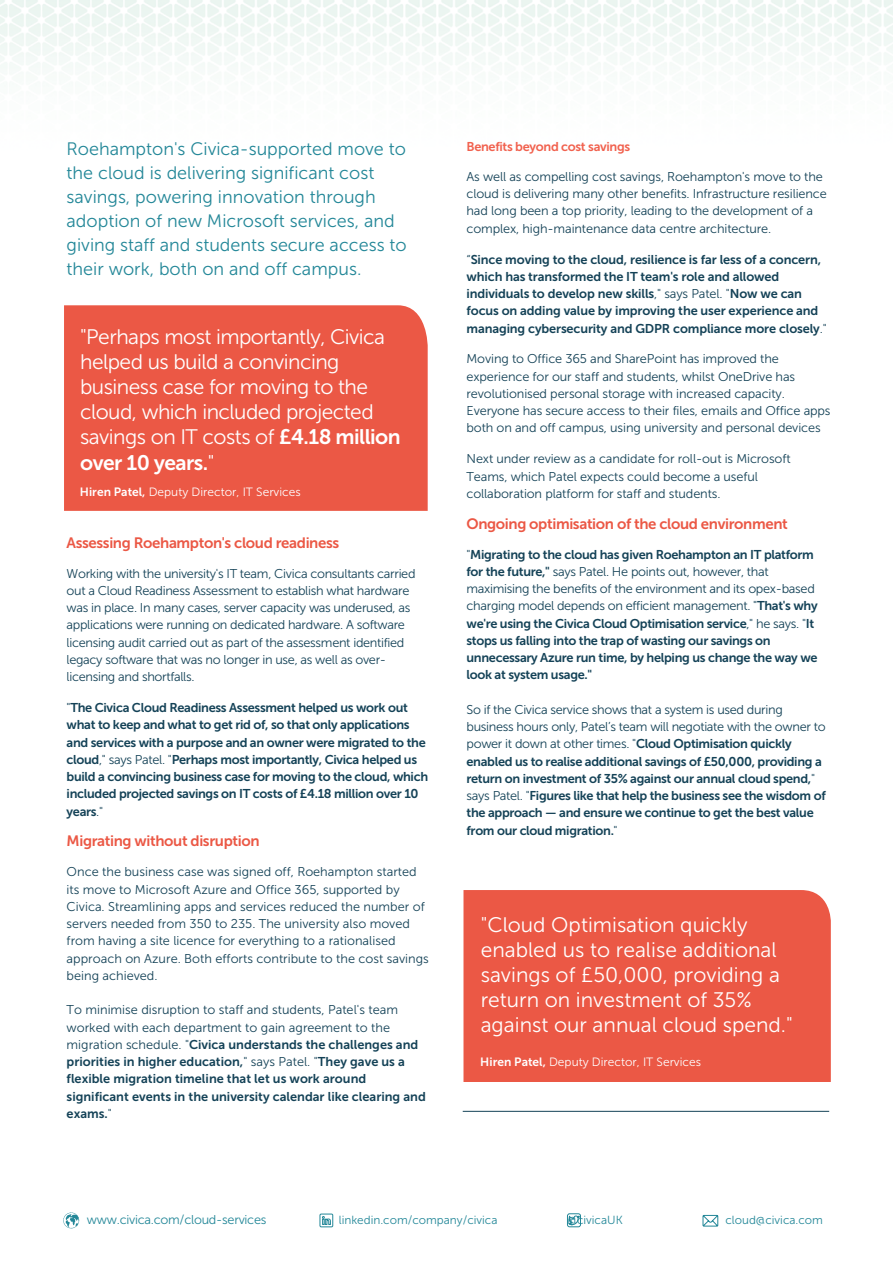
<style>
.page{position:relative;width:893px;height:1263px;background:#fff}
.page>*{position:absolute;margin:0;border:0;box-sizing:border-box;transform-origin:0 0}
.t1{font:21px/25.2px "Museo Sans 300";letter-spacing:-.025em;color:#fff}
.t2{font:21px/25.2px "Museo Sans 300";color:#fff}
.t3{font:21px "Museo Sans 700";letter-spacing:-.025em;color:#fff}
.t4{font:18px/24px "Museo Sans 300";color:#238798}
.t5{font:15px "Museo Sans 700";letter-spacing:-.025em;color:#eb5845}
.t6{font:12.75px/17.2px "Museo Sans 300";letter-spacing:-.01em;color:#144257}
.t7{font:12.75px/17.2px "Museo Sans 700";letter-spacing:-.025em;color:#144257}
.t8{font:12.75px/17.2px "Museo Sans 700";color:#144257}
.t9{font:12.75px "Museo Sans 300";letter-spacing:-.02em;color:#238798}
.t10{font:12.75px "Museo Sans 700";letter-spacing:-.025em;color:#f1614e}
.t11{font:12px "Museo Sans 300";color:#fff}
.t12{font:11.7px "Museo Sans 300";color:#238798}
.s1{font-family:"Museo Sans 700"}
.s2{font-family:"Museo Sans 300"}
</style>
<div class="page">
<div style="left:463px;top:890px;width:368px;height:192px;background:#eb5845"></div>
<hr style="left:463px;top:1111px;width:366px;height:1px;background:#144257">
<div style="left:320px;top:1214px;width:13px;height:13px;border:1px solid #238798"></div>
<svg style="left:322px;top:1216px;width:9px;height:9px"></svg>
<svg style="left:567px;top:1213px;width:14px;height:14px"></svg>
<svg style="left:63px;top:1212px;width:16px;height:17px"></svg>
<svg style="left:703px;top:1215px;width:15px;height:11px"></svg>
<div style="left:64px;top:305px;width:364px;height:206px;background:#eb5845"></div>
<p class="t4" style="left:67px;top:136px;width:342px">Roehampton's Civica-supported move to the cloud is delivering significant cost savings, powering innovation through adoption of new Microsoft services, and giving staff and students secure access to their work, both on and off campus.</p>
<h1 class="t1" style="left:80px;top:324px;width:322px">"Perhaps most importantly, Civica helped us build a convincing business case for moving to the cloud, which included projected savings on IT costs of <span class="s1">£4.18 million</span></h1>
<h1 class="t3" style="left:80px;top:451px;width:136px">over 10 years.<span class="s2">"</span></h1>
<p class="t11" style="left:80px;top:485px;width:222px"><span class="s1">Hiren Patel,</span> Deputy Director, IT Services</p>
<p class="t5" style="left:67px;top:534px;width:274px">Assessing Roehampton's cloud readiness</p>
<p class="t6" style="left:67px;top:565px;width:350px">Working with the university's IT team, Civica consultants carried out a Cloud Readiness Assessment to establish what hardware was in place. In many cases, server capacity was underused, as applications were running on dedicated hardware. A software licensing audit carried out as part of the assessment identified legacy software that was no longer in use, as well as over&shy;licensing and shortfalls.</p>
<p class="t7" style="left:67px;top:699px;width:363px"><span class="s2">"</span>The Civica Cloud Readiness Assessment helped us work out what to keep and what to get rid of, so that only applications and services with a purpose and an owner were migrated to the cloud<span class="s2">," says Patel. "</span>Perhaps most importantly, Civica helped us build a convincing business case for moving to the cloud, which included projected savings on IT costs of £4.18 million over 10 years<span class="s2">."</span></p>
<p class="t5" style="left:67px;top:833px;width:194px">Migrating without disruption</p>
<p class="t6" style="left:67px;top:863px;width:364px">Once the business case was signed off, Roehampton started its move to Microsoft Azure and Office 365, supported by Civica. Streamlining apps and services reduced the number of servers needed from 350 to 235. The university also moved from having a site licence for everything to a rationalised approach on Azure. Both efforts contribute to the cost savings being achieved.</p>
<p class="t6" style="left:67px;top:1001px;width:333px">To minimise disruption to staff and students, Patel's team worked with each department to gain agreement to the</p>
<p class="t8" style="left:67px;top:1036px;width:361px"><span class="s2">migration schedule. "</span>Civica understands the challenges and priorities in higher education,<span class="s2">" says Patel. "</span>They gave us a flexible migration timeline that let us work around significant events in the university calendar like clearing and exams.<span class="s2">"</span></p>
<p class="t10" style="left:467px;top:139px;width:165px">Benefits beyond cost savings</p>
<p class="t6" style="left:467px;top:168px;width:362px">As well as compelling cost savings, Roehampton's move to the cloud is delivering many other benefits. Infrastructure resilience had long been a top priority, leading to the development of a complex, high-maintenance data centre architecture.</p>
<p class="t7" style="left:467px;top:250px;width:362px"><span class="s2">“</span>Since moving to the cloud, resilience is far less of a concern, which has transformed the IT team's role and allowed individuals to develop new skills<span class="s2">," says Patel. "</span>Now we can focus on adding value by improving the user experience and managing cybersecurity and GDPR compliance more closely<span class="s2">."</span></p>
<p class="t6" style="left:467px;top:350px;width:366px">Moving to Office 365 and SharePoint has improved the experience for our staff and students, whilst OneDrive has revolutionised personal storage with increased capacity.<br>Everyone has secure access to their files, emails and Office apps both on and off campus, using university and personal devices</p>
<p class="t6" style="left:467px;top:450px;width:326px">Next under review as a candidate for roll-out is Microsoft<br>Teams, which Patel expects could become a useful collaboration platform for staff and students.</p>
<p class="t5" style="left:467px;top:515px;width:323px">Ongoing optimisation of the cloud environment</p>
<p class="t7" style="left:467px;top:546px;width:349px"><span class="s2">"</span>Migrating to the cloud has given Roehampton an IT platform</p>
<p class="t6" style="left:467px;top:563px;width:353px"><span class="s1">for the future,"</span> says Patel. He points out, however, that maximising the benefits of the environment and its opex-based charging model depends on efficient management. "<span class="s1">That's why</span></p>
<p class="t7" style="left:467px;top:615px;width:352px">we're using the Civica Cloud Optimisation service<span class="s2">," he says. "</span>It stops us falling into the trap of wasting our savings on unnecessary Azure run time, by helping us change the way we look at system usage."</p>
<p class="t6" style="left:467px;top:701px;width:361px">So if the Civica service shows that a system is used during business hours only, Patel’s team will negotiate with the owner to power it down at other times. "<span class="s1">Cloud Optimisation quickly</span></p>
<p class="t7" style="left:467px;top:753px;width:361px">enabled us to realise additional savings of £50,000, providing a return on investment of 35% against our annual cloud spend,<span class="s2">" says Patel. "</span>Figures like that help the business see the wisdom of the approach — and ensure we continue to get the best value from our cloud migration.<span class="s2">"</span></p>
<h1 class="t2" style="left:481px;top:912px;width:313px">"Cloud Optimisation quickly enabled us to realise additional savings of £50,000, providing a return on investment of 35% against our annual cloud spend."</h1>
<p class="t11" style="left:480px;top:1055px;width:222px"><span class="s1">Hiren Patel,</span> Deputy Director, IT Services</p>
<p class="t9" style="left:87px;top:1213px;width:181px">www.civica.com/cloud-services</p>
<p class="t12" style="left:339px;top:1214px;width:160px">linkedin.com/company/civica</p>
<p class="t12" style="left:568px;top:1214px;width:57px">@civicaUK</p>
<p class="t12" style="left:725px;top:1214px;width:99px">cloud@civica.com</p>
</div>
